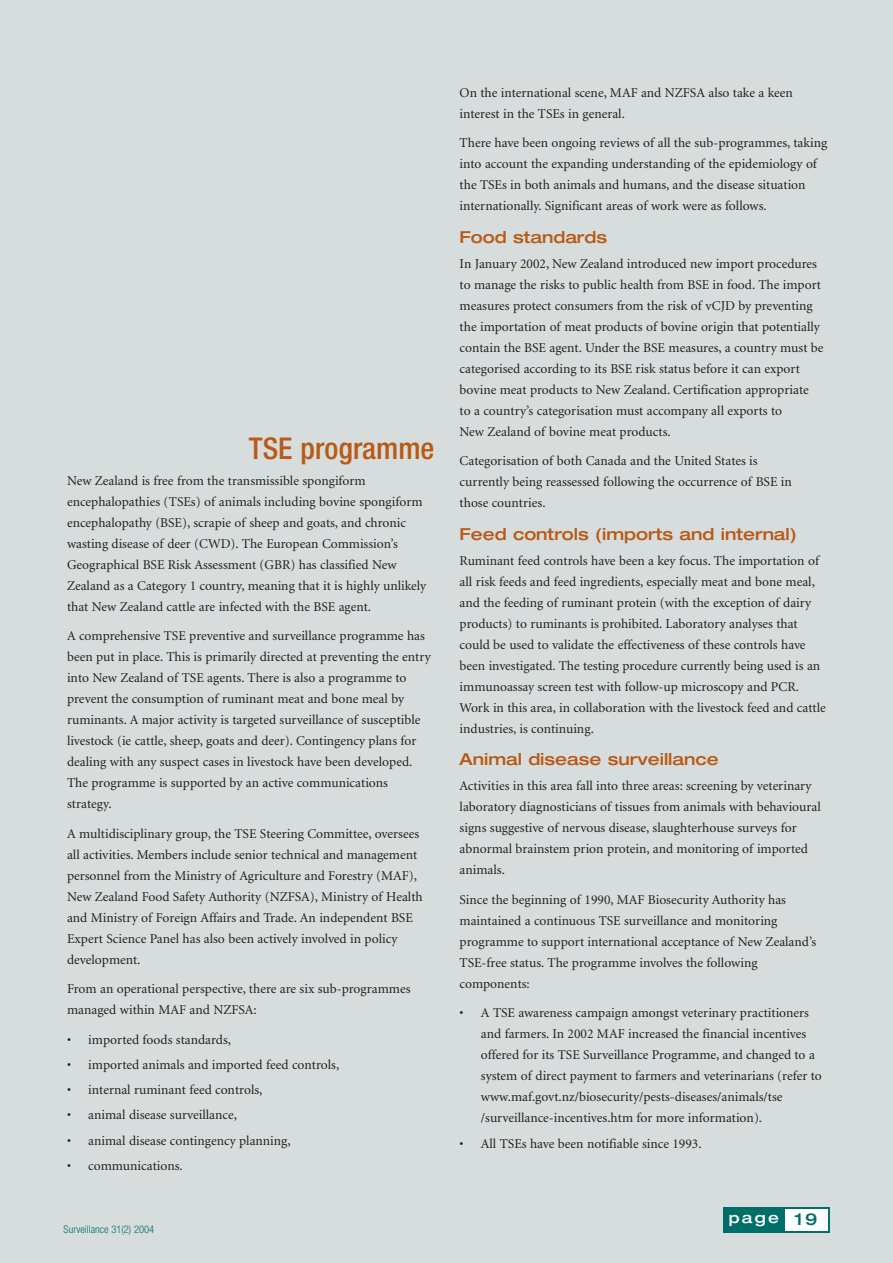
<style>
.page{position:relative;width:893px;height:1263px;background:#fff}
.page>*{position:absolute;margin:0;border:0;box-sizing:border-box;transform-origin:0 0}
.t1{font:500 condensed 30px "Helvetica Neue";color:#b95915}
.t2{font:500 expanded 16.5px "Helvetica Neue";color:#b95915}
.t3{font:500 expanded 15px "Helvetica Neue";color:#fff}
.t4{font:13.5px/21px "Minion";color:#231f20}
.t5{font:300 condensed 10.5px "Helvetica Neue";color:#006f67}
.s1{font-size:16.5px;color:#006f67}
</style>
<div class="page">
<div style="left:0;top:0;width:892px;height:1263px;background:#d6dddc"></div>
<div style="left:723px;top:1208px;width:106px;height:25px;background:#006f67"></div>
<div style="left:784px;top:1210px;width:43px;height:21px;background:#fff"></div>
<h1 class="t1" style="left:249px;top:438px;width:187px">TSE programme</h1>
<p class="t4" style="left:67px;top:471px;width:361px">New Zealand is free from the transmissible spongiform encephalopathies (TSEs) of animals including bovine spongiform encephalopathy (BSE), scrapie of sheep and goats, and chronic wasting disease of deer (CWD). The European Commission’s Geographical BSE Risk Assessment (GBR) has classified New Zealand as a Category 1 country, meaning that it is highly unlikely that New Zealand cattle are infected with the BSE agent.</p>
<p class="t4" style="left:67px;top:627px;width:365px">A comprehensive TSE preventive and surveillance programme has been put in place. This is primarily directed at preventing the entry into New Zealand of TSE agents. There is also a programme to prevent the consumption of ruminant meat and bone meal by ruminants. A major activity is targeted surveillance of susceptible livestock (ie cattle, sheep, goats and deer). Contingency plans for dealing with any suspect cases in livestock have been developed.<br>The programme is supported by an active communications strategy.</p>
<p class="t4" style="left:67px;top:824px;width:357px">A multidisciplinary group, the TSE Steering Committee, oversees all activities. Members include senior technical and management personnel from the Ministry of Agriculture and Forestry (MAF), New Zealand Food Safety Authority (NZFSA), Ministry of Health and Ministry of Foreign Affairs and Trade. An independent BSE Expert Science Panel has also been actively involved in policy development.</p>
<p class="t4" style="left:67px;top:980px;width:345px">From an operational perspective, there are six sub-programmes managed within MAF and NZFSA:</p>
<p class="t4" style="left:67px;top:1030px;width:165px">• imported foods standards,</p>
<p class="t4" style="left:67px;top:1055px;width:274px">• imported animals and imported feed controls,</p>
<p class="t4" style="left:67px;top:1081px;width:197px">• internal ruminant feed controls,</p>
<p class="t4" style="left:67px;top:1106px;width:171px">• animal disease surveillance,</p>
<p class="t4" style="left:67px;top:1131px;width:225px">• animal disease contingency planning,</p>
<p class="t4" style="left:67px;top:1156px;width:117px">• communications.</p>
<p class="t5" style="left:64px;top:1226px;width:92px">Surveillance 31(2) 2004</p>
<p class="t4" style="left:459px;top:83px;width:335px">On the international scene, MAF and NZFSA also take a keen interest in the TSEs in general.</p>
<p class="t4" style="left:459px;top:134px;width:369px">There have been ongoing reviews of all the sub-programmes, taking into account the expanding understanding of the epidemiology of the TSEs in both animals and humans, and the disease situation internationally. Significant areas of work were as follows.</p>
<p class="t2" style="left:459px;top:231px;width:149px">Food standards</p>
<p class="t4" style="left:459px;top:254px;width:365px">In January 2002, New Zealand introduced new import procedures to manage the risks to public health from BSE in food. The import measures protect consumers from the risk of vCJD by preventing the importation of meat products of bovine origin that potentially contain the BSE agent. Under the BSE measures, a country must be categorised according to its BSE risk status before it can export bovine meat products to New Zealand. Certification appropriate<br>to a country’s categorisation must accompany all exports to<br>New Zealand of bovine meat products.</p>
<p class="t4" style="left:459px;top:452px;width:334px">Categorisation of both Canada and the United States is currently being reassessed following the occurrence of BSE in those countries.</p>
<p class="t2" style="left:459px;top:528px;width:339px">Feed controls (imports and internal)</p>
<p class="t4" style="left:459px;top:551px;width:367px">Ruminant feed controls have been a key focus. The importation of all risk feeds and feed ingredients, especially meat and bone meal, and the feeding of ruminant protein (with the exception of dairy products) to ruminants is prohibited. Laboratory analyses that could be used to validate the effectiveness of these controls have been investigated. The testing procedure currently being used is an immunoassay screen test with follow-up microscopy and PCR.<br>Work in this area, in collaboration with the livestock feed and cattle industries, is continuing.</p>
<p class="t2" style="left:459px;top:753px;width:260px">Animal disease surveillance</p>
<p class="t4" style="left:459px;top:777px;width:363px">Activities in this area fall into three areas: screening by veterinary laboratory diagnosticians of tissues from animals with behavioural signs suggestive of nervous disease, slaughterhouse surveys for abnormal brainstem prion protein, and monitoring of imported animals.</p>
<p class="t4" style="left:459px;top:890px;width:358px">Since the beginning of 1990, MAF Biosecurity Authority has maintained a continuous TSE surveillance and monitoring programme to support international acceptance of New Zealand’s TSE-free status. The programme involves the following components:</p>
<p class="t4" style="left:481px;top:1004px;width:342px;text-indent:-21px">• A TSE awareness campaign amongst veterinary practitioners and farmers. In 2002 MAF increased the financial incentives offered for its TSE Surveillance Programme, and changed to a system of direct payment to farmers and veterinarians (refer to www.maf.govt.nz/biosecurity/pests-diseases/animals/tse /surveillance-incentives.htm for more information).</p>
<p class="t4" style="left:459px;top:1134px;width:243px">• All TSEs have been notifiable since 1993.</p>
<p class="t3" style="left:728px;top:1212px;width:90px">page <span class="s1">19</span></p>
</div>
